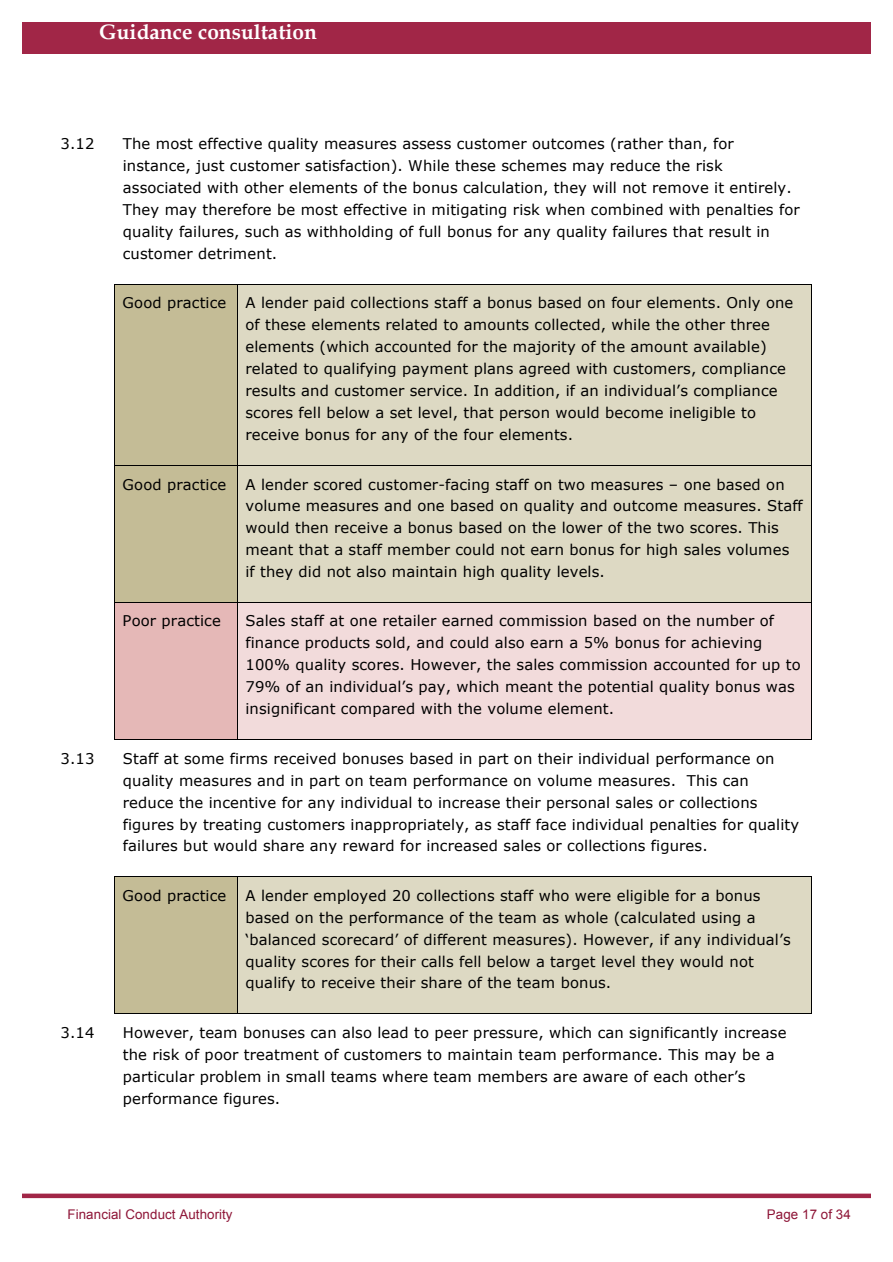
<style>
.page{position:relative;width:893px;height:1262px;background:#fff}
.page>*{position:absolute;margin:0;border:0;box-sizing:border-box;transform-origin:0 0}
.t1{font:700 20.85px "Book Antiqua";letter-spacing:.005em;color:#fff}
.t2{font:14.7px/21.9px "Verdana";letter-spacing:.01em;color:#000}
.t3{font:13.35px "Arial";letter-spacing:.01em;color:#8e1537}
</style>
<div class="page">
<div style="left:22px;top:1193px;width:848px;height:5px;background:#a12647"></div>
<div style="left:22px;top:22px;width:848px;height:32px;background:#a12647"></div>
<div style="left:115px;top:285px;width:122px;height:180px;background:#c4bc96"></div>
<div style="left:238px;top:285px;width:573px;height:180px;background:#ddd9c3"></div>
<hr style="left:115px;top:284px;width:122px;height:1px;background:#000">
<hr style="left:238px;top:284px;width:573px;height:1px;background:#000">
<hr style="left:114px;top:285px;width:1px;height:180px;background:#000">
<hr style="left:237px;top:285px;width:1px;height:180px;background:#000">
<hr style="left:811px;top:285px;width:1px;height:180px;background:#000">
<div style="left:115px;top:466px;width:122px;height:136px;background:#c4bc96"></div>
<div style="left:238px;top:466px;width:573px;height:136px;background:#ddd9c3"></div>
<hr style="left:115px;top:465px;width:122px;height:1px;background:#000">
<hr style="left:238px;top:465px;width:573px;height:1px;background:#000">
<hr style="left:114px;top:465px;width:1px;height:137px;background:#000">
<hr style="left:237px;top:465px;width:1px;height:137px;background:#000">
<hr style="left:811px;top:465px;width:1px;height:137px;background:#000">
<div style="left:115px;top:602px;width:122px;height:137px;background:#e5b8b7"></div>
<div style="left:238px;top:602px;width:573px;height:137px;background:#f2dbdb"></div>
<hr style="left:115px;top:602px;width:122px;height:1px;background:#000">
<hr style="left:238px;top:602px;width:573px;height:1px;background:#000">
<hr style="left:114px;top:602px;width:1px;height:137px;background:#000">
<hr style="left:115px;top:739px;width:122px;height:1px;background:#000">
<hr style="left:237px;top:602px;width:1px;height:137px;background:#000">
<hr style="left:238px;top:739px;width:573px;height:1px;background:#000">
<hr style="left:811px;top:602px;width:1px;height:137px;background:#000">
<div style="left:115px;top:877px;width:122px;height:136px;background:#c4bc96"></div>
<div style="left:238px;top:877px;width:573px;height:136px;background:#ddd9c3"></div>
<hr style="left:115px;top:876px;width:122px;height:1px;background:#000">
<hr style="left:238px;top:876px;width:573px;height:1px;background:#000">
<hr style="left:114px;top:877px;width:1px;height:136px;background:#000">
<hr style="left:115px;top:1013px;width:122px;height:1px;background:#000">
<hr style="left:237px;top:877px;width:1px;height:136px;background:#000">
<hr style="left:238px;top:1013px;width:573px;height:1px;background:#000">
<hr style="left:811px;top:877px;width:1px;height:136px;background:#000">
<h1 class="t1" style="left:99px;top:20px;width:219px">Guidance consultation</h1>
<h1 class="t1" style="left:69px;top:25px;width:219px">Guidance consultation</h1>
<p class="t2" style="left:60px;top:132px;width:35px">3.12</p>
<p class="t2" style="left:123px;top:132px;width:678px">The most effective quality measures assess customer outcomes (rather than, for instance, just customer satisfaction). While these schemes may reduce the risk associated with other elements of the bonus calculation, they will not remove it entirely.<br>They may therefore be most effective in mitigating risk when combined with penalties for quality failures, such as withholding of full bonus for any quality failures that result in customer detriment.</p>
<p class="t2" style="left:123px;top:292px;width:105px">Good practice</p>
<p class="t2" style="left:245px;top:292px;width:549px">A lender paid collections staff a bonus based on four elements. Only one of these elements related to amounts collected, while the other three elements (which accounted for the majority of the amount available) related to qualifying payment plans agreed with customers, compliance results and customer service. In addition, if an individual’s compliance scores fell below a set level, that person would become ineligible to receive bonus for any of the four elements.</p>
<p class="t2" style="left:123px;top:473px;width:105px">Good practice</p>
<p class="t2" style="left:245px;top:473px;width:559px">A lender scored customer-facing staff on two measures – one based on volume measures and one based on quality and outcome measures. Staff would then receive a bonus based on the lower of the two scores. This meant that a staff member could not earn bonus for high sales volumes<br>if they did not also maintain high quality levels.</p>
<p class="t2" style="left:123px;top:609px;width:100px">Poor practice</p>
<p class="t2" style="left:245px;top:609px;width:556px">Sales staff at one retailer earned commission based on the number of finance products sold, and could also earn a 5% bonus for achieving 100% quality scores. However, the sales commission accounted for up to 79% of an individual’s pay, which meant the potential quality bonus was insignificant compared with the volume element.</p>
<p class="t2" style="left:60px;top:747px;width:35px">3.13</p>
<p class="t2" style="left:123px;top:747px;width:677px">Staff at some firms received bonuses based in part on their individual performance on quality measures and in part on team performance on volume measures. This can reduce the incentive for any individual to increase their personal sales or collections figures by treating customers inappropriately, as staff face individual penalties for quality failures but would share any reward for increased sales or collections figures.</p>
<p class="t2" style="left:123px;top:884px;width:105px">Good practice</p>
<p class="t2" style="left:245px;top:884px;width:546px">A lender employed 20 collections staff who were eligible for a bonus based on the performance of the team as whole (calculated using a ‘balanced scorecard’ of different measures). However, if any individual’s quality scores for their calls fell below a target level they would not qualify to receive their share of the team bonus.</p>
<p class="t2" style="left:60px;top:1021px;width:35px">3.14</p>
<p class="t2" style="left:123px;top:1021px;width:665px">However, team bonuses can also lead to peer pressure, which can significantly increase the risk of poor treatment of customers to maintain team performance. This may be a particular problem in small teams where team members are aware of each other’s performance figures.</p>
<p class="t3" style="left:68px;top:1206px;width:167px">Financial Conduct Authority</p>
<p class="t3" style="left:766px;top:1206px;width:85px">Page 17 of 34</p>
</div>
